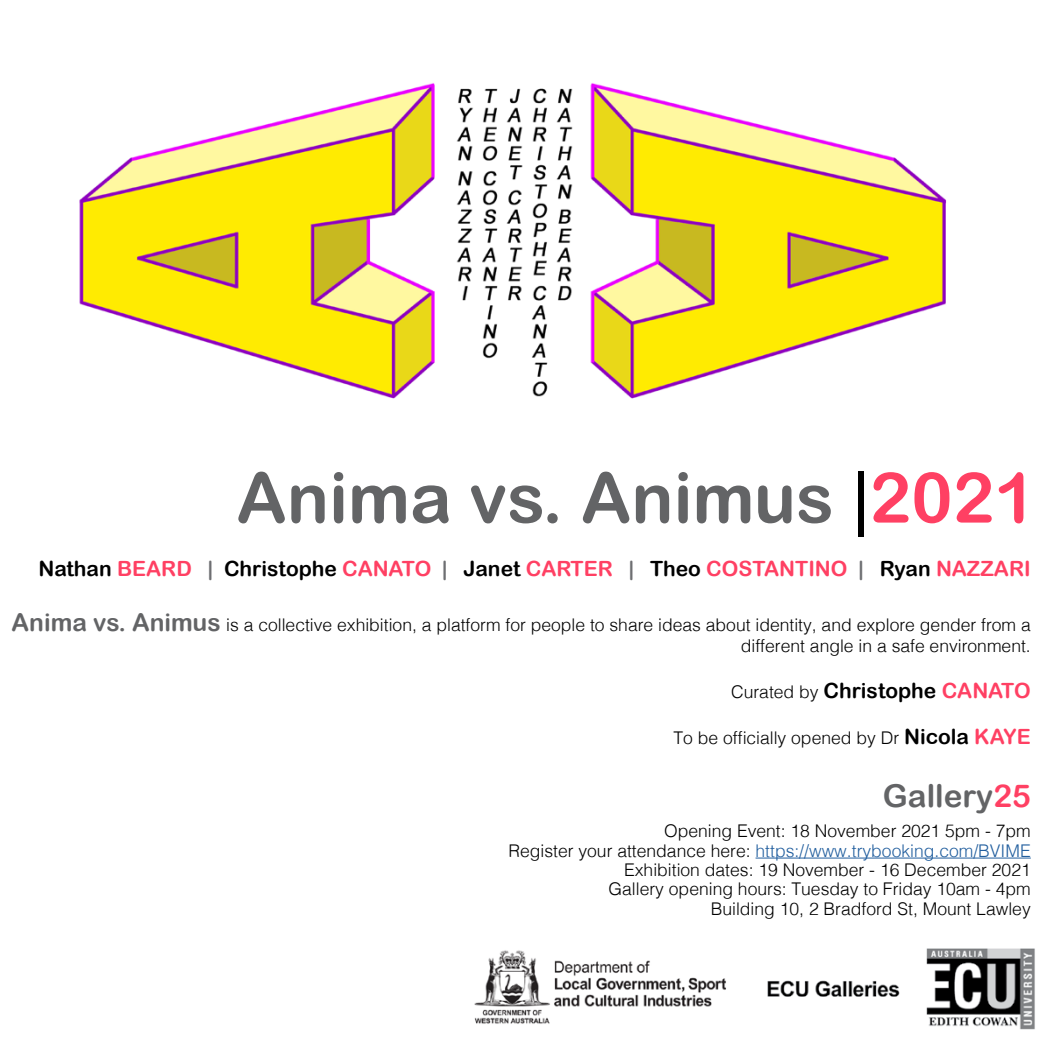
<style>
.page{position:relative;width:1042px;height:1042px;background:#fff}
.page>*{position:absolute;margin:0;border:0;box-sizing:border-box;transform-origin:0 0}
.t1{font:70px "Arial Rounded MT Bold";color:#636466}
.t2{font:31.5px "Arial Rounded MT Bold";color:#636466}
.t3{font:21px "Arial Rounded MT Bold";color:#ff4063}
.t4{font:21px "Arial Rounded MT Bold";color:#000}
.t5{font:300 17.5px/19.2px "Helvetica";color:#000;text-align:right}
.s1{font-family:"Arial";color:#000}
.s2{color:#ff4063}
.s3{color:#000}
.s4{color:#6d6e71}
.s5{font-family:"Arial Rounded MT Bold";font-weight:400;font-size:24.5px;color:#636466}
.s6{font-family:"Helvetica";font-weight:300;font-size:17.5px}
.s7{font-family:"Arial Rounded MT Bold";font-weight:400;font-size:21px}
.s8{font-family:"Arial Rounded MT Bold";font-weight:400;font-size:21px;color:#ff4063}
.s9{color:#215e9e}
</style>
<div class="page">
<img style="left:79px;top:83px;width:868px;height:316px">
<hr style="left:755px;top:857px;width:276px;height:1px;background:#215e9e">
<img style="left:767px;top:948px;width:268px;height:82px">
<img style="left:474px;top:950px;width:252px;height:74px">
<h1 class="t1" style="left:236px;top:456px;width:801px">Anima vs. Animus <span class="s1">|</span><span class="s2">2021</span></h1>
<p class="t3" style="left:39px;top:556px;width:993px"><span class="s3">Nathan</span> BEARD <span class="s4">|</span> <span class="s3">Christophe</span> CANATO <span class="s4">|</span> <span class="s3">Janet</span> CARTER <span class="s4">|</span> <span class="s3">Theo</span> COSTANTINO <span class="s4">|</span> <span class="s3">Ryan</span> NAZZARI</p>
<p class="t5" style="left:12px;top:612px;width:1020px;line-height:21px"><span class="s5">Anima vs. Animus</span> is a collective exhibition, a platform for people to share ideas about identity, and explore gender from a different angle in a safe environment.</p>
<p class="t4" style="left:731px;top:678px;width:301px"><span class="s6">Curated by</span> Christophe <span class="s2">CANATO</span></p>
<p class="t5" style="left:673px;top:727px;width:359px">To be officially opened by Dr <span class="s7">Nicola</span> <span class="s8">KAYE</span></p>
<h2 class="t2" style="left:883px;top:777px;width:149px">Gallery<span class="s2">25</span></h2>
<p class="t5" style="left:508px;top:820px;width:524px">Opening Event: 18 November 2021 5pm - 7pm<br>Register your attendance here: <span class="s9">https://www.trybooking.com/BVIME </span>Exhibition dates: 19 November - 16 December 2021<br>Gallery opening hours: Tuesday to Friday 10am - 4pm<br>Building 10, 2 Bradford St, Mount Lawley</p>
</div>
